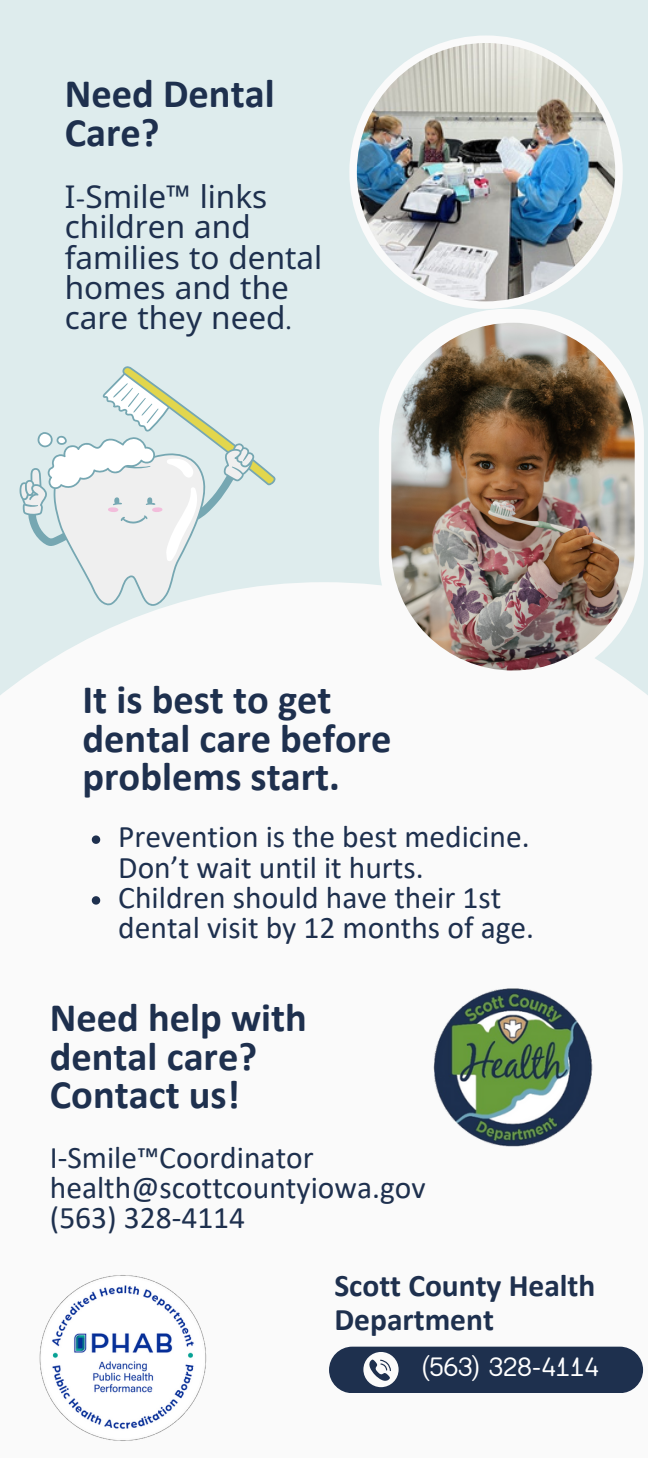
<style>
.page{position:relative;width:648px;height:1458px;background:#deeced}
.page>*{position:absolute;margin:0;border:0;box-sizing:border-box;transform-origin:0 0}
.t1{font:700 40.5px/38.7px "Calibri";color:#1e304e}
.t2{font:31.5px/30.4px "Calibri";color:#1e304e}
.t3{font:31.5px/30.4px "Noto Sans";color:#1e304e}
.t4{font:700 31.5px/33.8px "Calibri";color:#1e304e}
.t5{font:29.93px "OS Aran R 400";color:#fff}
.s1{font-family:"OS Aran R 400"}
</style>
<div class="page">
<div style="left:349px;top:35px;width:274px;height:274px;background:#fafafa;border-radius:50%"></div>
<img style="left:357px;top:43px;width:258px;height:258px;border-radius:50%">
<svg style="left:379px;top:309px;width:265px;height:273px;fill:#fafafa"></svg>
<div style="left:0;top:582px;width:648px;height:876px;background:#fafafa"></div>
<img style="left:391px;top:323px;width:244px;height:348px;border-radius:122px">
<svg style="left:20px;top:366px;width:255px;height:241px"></svg>
<div style="left:329px;top:1347px;width:314px;height:46px;background:#1e304e;border-radius:23px"></div>
<svg style="left:363px;top:1352px;width:36px;height:35px"></svg>
<img style="left:39px;top:1275px;width:168px;height:166px">
<img style="left:433px;top:988px;width:160px;height:159px">
<svg style="left:92px;top:835px;width:8px;height:9px"></svg>
<svg style="left:92px;top:896px;width:8px;height:9px"></svg>
<p class="t1" style="left:65px;top:77px;width:211px">Need Dental<br>Care?</p>
<p class="t3" style="left:65px;top:180px;width:259px">I<span class="s1">-</span>Smile™ links children and families to dental homes and the care they need<span class="s1">.</span></p>
<p class="t1" style="left:83px;top:683px;width:311px">It is best to get dental care before problems start.</p>
<p class="t2" style="left:118px;top:824px;width:413px">Prevention is the best medicine.<br>Don’t wait until it hurts.</p>
<p class="t2" style="left:118px;top:885px;width:417px">Children should have their 1st dental visit by 12 months of age.</p>
<p class="t1" style="left:50px;top:1001px;width:259px">Need help with dental care?<br>Contact us!</p>
<p class="t2" style="left:50px;top:1145px;width:265px">I-Smile™Coordinator</p>
<p class="t2" style="left:50px;top:1175px;width:377px">health@scottcountyiowa.gov</p>
<p class="t2" style="left:50px;top:1205px;width:197px">(563) 328-4114</p>
<p class="t4" style="left:334px;top:1272px;width:263px">Scott County Health<br>Department</p>
<p class="t5" style="left:422px;top:1354px;width:179px">(563) 328-4114</p>
</div>
